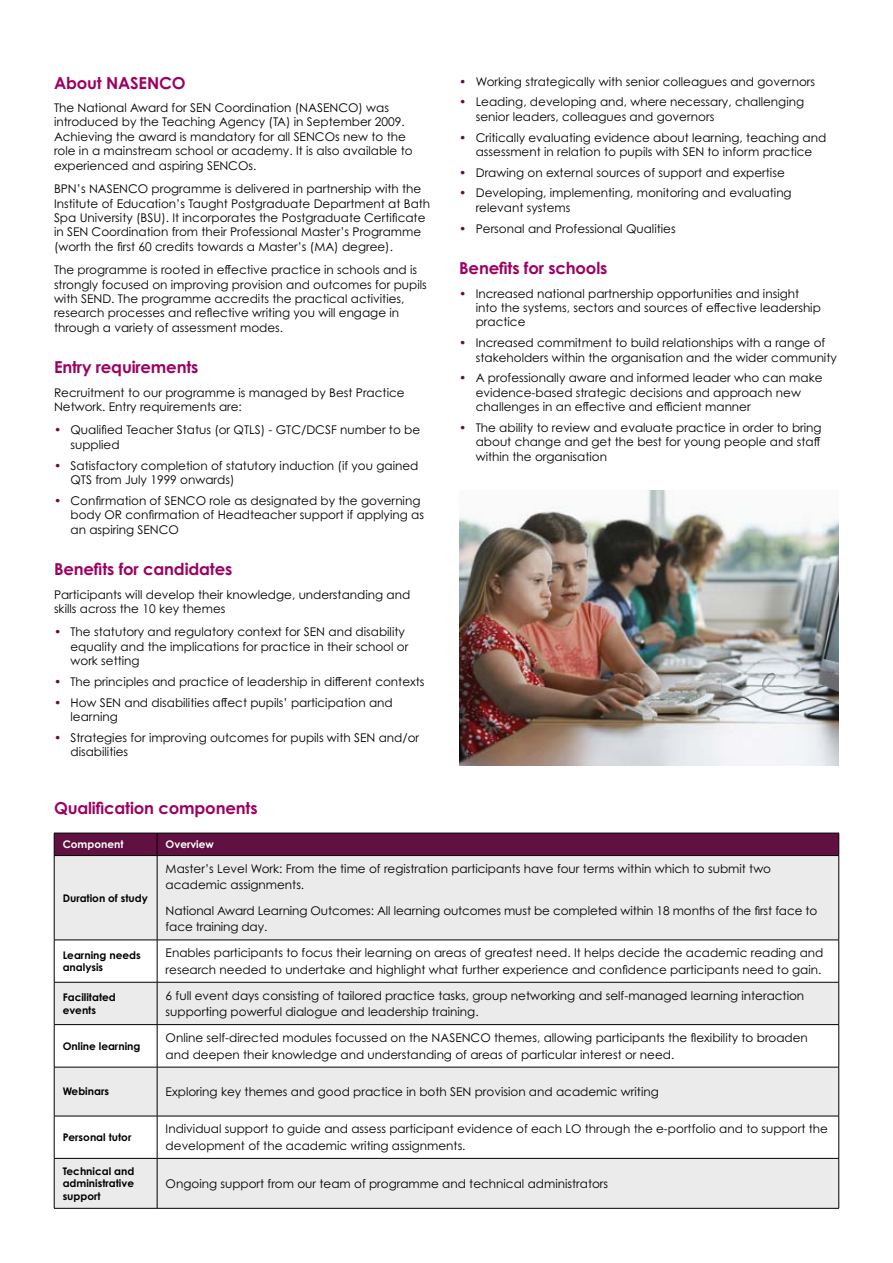
<style>
.page{position:relative;width:893px;height:1263px;background:#fff}
.page>*{position:absolute;margin:0;border:0;box-sizing:border-box;transform-origin:0 0}
.t1{font:700 16.5px "Century Gothic Pro";letter-spacing:-.01em;color:#9d0061}
.t2{font:12px/14.4px "Century Gothic Pro";color:#000}
.t3{font:700 10.5px/12.6px "Century Gothic Pro";color:#000}
.t4{font:700 10.5px "Century Gothic Pro";color:#fff}
.s1{font-family:"Century Gothic";color:#601041}
</style>
<div class="page">
<div style="left:55px;top:856px;width:783px;height:352px;background:#ebebeb"></div>
<svg style="left:55px;top:941px;width:783px;height:217px"></svg>
<hr style="left:54px;top:856px;width:1px;height:84px;background:#000">
<hr style="left:157px;top:856px;width:1px;height:84px;background:#000">
<hr style="left:838px;top:856px;width:1px;height:84px;background:#000">
<hr style="left:54px;top:940px;width:103px;height:1px;background:#000">
<hr style="left:54px;top:940px;width:1px;height:42px;background:#000">
<hr style="left:157px;top:940px;width:682px;height:1px;background:#000">
<hr style="left:157px;top:940px;width:1px;height:42px;background:#000">
<hr style="left:838px;top:940px;width:1px;height:42px;background:#000">
<hr style="left:54px;top:982px;width:103px;height:1px;background:#000">
<hr style="left:54px;top:982px;width:1px;height:42px;background:#000">
<hr style="left:157px;top:982px;width:682px;height:1px;background:#000">
<hr style="left:157px;top:982px;width:1px;height:42px;background:#000">
<hr style="left:838px;top:982px;width:1px;height:42px;background:#000">
<hr style="left:54px;top:1024px;width:103px;height:1px;background:#000">
<hr style="left:54px;top:1025px;width:1px;height:42px;background:#000">
<hr style="left:157px;top:1024px;width:682px;height:1px;background:#000">
<hr style="left:157px;top:1025px;width:1px;height:42px;background:#000">
<hr style="left:838px;top:1025px;width:1px;height:42px;background:#000">
<hr style="left:54px;top:1067px;width:103px;height:1px;background:#000">
<hr style="left:54px;top:1067px;width:1px;height:49px;background:#000">
<hr style="left:157px;top:1067px;width:682px;height:1px;background:#000">
<hr style="left:157px;top:1067px;width:1px;height:49px;background:#000">
<hr style="left:838px;top:1067px;width:1px;height:49px;background:#000">
<hr style="left:54px;top:1116px;width:103px;height:1px;background:#000">
<hr style="left:54px;top:1116px;width:1px;height:42px;background:#000">
<hr style="left:157px;top:1116px;width:682px;height:1px;background:#000">
<hr style="left:157px;top:1116px;width:1px;height:42px;background:#000">
<hr style="left:838px;top:1116px;width:1px;height:42px;background:#000">
<hr style="left:54px;top:1158px;width:1px;height:50px;background:#000">
<hr style="left:157px;top:1158px;width:1px;height:50px;background:#000">
<hr style="left:838px;top:1158px;width:1px;height:50px;background:#000">
<hr style="left:54px;top:1208px;width:103px;height:1px;background:#000">
<hr style="left:157px;top:1208px;width:682px;height:1px;background:#000">
<div style="left:54px;top:833px;width:785px;height:22px;background:#601041"></div>
<hr style="left:54px;top:855px;width:103px;height:1px;background:#000">
<hr style="left:157px;top:855px;width:682px;height:1px;background:#000">
<hr style="left:54px;top:1158px;width:103px;height:1px;background:#000">
<hr style="left:157px;top:1158px;width:682px;height:1px;background:#000">
<img style="left:459px;top:490px;width:380px;height:275px">
<h1 class="t1" style="left:54px;top:72px;width:133px">About NASENCO</h1>
<p class="t2" style="left:54px;top:100px;width:360px">The National Award for SEN Coordination (NASENCO) was introduced by the Teaching Agency (TA) in September 2009.<br>Achieving the award is mandatory for all SENCOs new to the role in a mainstream school or academy. It is also available to experienced and aspiring SENCOs.</p>
<p class="t2" style="left:54px;top:181px;width:378px">BPN’s NASENCO programme is delivered in partnership with the Institute of Education’s Taught Postgraduate Department at Bath Spa University (BSU). It incorporates the Postgraduate Certificate in SEN Coordination from their Professional Master’s Programme (worth the first 60 credits towards a Master’s (MA) degree).</p>
<p class="t2" style="left:54px;top:262px;width:374px">The programme is rooted in effective practice in schools and is strongly focused on improving provision and outcomes for pupils with SEND. The programme accredits the practical activities, research processes and reflective writing you will engage in through a variety of assessment modes.</p>
<h1 class="t1" style="left:54px;top:357px;width:146px">Entry requirements</h1>
<p class="t2" style="left:54px;top:385px;width:352px">Recruitment to our programme is managed by Best Practice<br>Network. Entry requirements are:</p>
<p class="t2" style="left:70px;top:423px;width:351px;text-indent:-16px"><span class="s1">•</span> Qualified Teacher Status (or QTLS) - GTC/DCSF number to be supplied</p>
<p class="t2" style="left:70px;top:458px;width:349px;text-indent:-16px"><span class="s1">•</span> Satisfactory completion of statutory induction (if you gained<br>QTS from July 1999 onwards)</p>
<p class="t2" style="left:70px;top:493px;width:355px;text-indent:-16px"><span class="s1">•</span> Confirmation of SENCO role as designated by the governing body OR confirmation of Headteacher support if applying as an aspiring SENCO</p>
<h1 class="t1" style="left:54px;top:559px;width:180px">Benefits for candidates</h1>
<p class="t2" style="left:54px;top:587px;width:358px">Participants will develop their knowledge, understanding and skills across the 10 key themes</p>
<p class="t2" style="left:70px;top:625px;width:339px;text-indent:-16px"><span class="s1">•</span> The statutory and regulatory context for SEN and disability equality and the implications for practice in their school or work setting</p>
<p class="t2" style="left:54px;top:674px;width:372px"><span class="s1">•</span> The principles and practice of leadership in different contexts</p>
<p class="t2" style="left:70px;top:695px;width:324px;text-indent:-16px"><span class="s1">•</span> How SEN and disabilities affect pupils’ participation and learning</p>
<p class="t2" style="left:70px;top:730px;width:350px;text-indent:-16px"><span class="s1">•</span> Strategies for improving outcomes for pupils with SEN and/or disabilities</p>
<h1 class="t1" style="left:54px;top:797px;width:205px">Qualification components</h1>
<p class="t4" style="left:63px;top:838px;width:62px">Component</p>
<p class="t4" style="left:166px;top:838px;width:50px">Overview</p>
<p class="t2" style="left:459px;top:74px;width:357px"><span class="s1">•</span> Working strategically with senior colleagues and governors</p>
<p class="t2" style="left:476px;top:95px;width:330px;text-indent:-17px"><span class="s1">•</span> Leading, developing and, where necessary, challenging senior leaders, colleagues and governors</p>
<p class="t2" style="left:459px;top:130px;width:369px;text-align:center"><span class="s1">•</span> Critically evaluating evidence about learning, teaching and assessment in relation to pupils with SEN to inform practice</p>
<p class="t2" style="left:459px;top:165px;width:327px"><span class="s1">•</span> Drawing on external sources of support and expertise</p>
<p class="t2" style="left:476px;top:186px;width:317px;text-indent:-17px"><span class="s1">•</span> Developing, implementing, monitoring and evaluating relevant systems</p>
<p class="t2" style="left:459px;top:221px;width:218px"><span class="s1">•</span> Personal and Professional Qualities</p>
<h1 class="t1" style="left:459px;top:258px;width:150px">Benefits for schools</h1>
<p class="t2" style="left:476px;top:286px;width:347px;text-indent:-16px"><span class="s1">•</span> Increased national partnership opportunities and insight into the systems, sectors and sources of effective leadership practice</p>
<p class="t2" style="left:476px;top:335px;width:363px;text-indent:-16px"><span class="s1">•</span> Increased commitment to build relationships with a range of stakeholders within the organisation and the wider community</p>
<p class="t2" style="left:476px;top:371px;width:348px;text-indent:-16px"><span class="s1">•</span> A professionally aware and informed leader who can make evidence-based strategic decisions and approach new challenges in an effective and efficient manner</p>
<p class="t2" style="left:476px;top:420px;width:347px;text-align:justify;text-indent:-16px"><span class="s1">•</span> The ability to review and evaluate practice in order to bring about change and get the best for young people and staff within the organisation</p>
<p class="t3" style="left:63px;top:891px;width:87px">Duration of study</p>
<p class="t2" style="left:166px;top:860px;width:607px;line-height:16.5px">Master’s Level Work: From the time of registration participants have four terms within which to submit two academic assignments.</p>
<p class="t2" style="left:166px;top:902px;width:653px;line-height:16.5px">National Award Learning Outcomes: All learning outcomes must be completed within 18 months of the first face to face training day.</p>
<p class="t3" style="left:63px;top:948px;width:79px">Learning needs analysis</p>
<p class="t2" style="left:166px;top:944px;width:659px;line-height:16.5px">Enables participants to focus their learning on areas of greatest need. It helps decide the academic reading and research needed to undertake and highlight what further experience and confidence participants need to gain.</p>
<p class="t3" style="left:63px;top:991px;width:55px">Facilitated events</p>
<p class="t2" style="left:166px;top:987px;width:640px;line-height:16.5px">6 full event days consisting of tailored practice tasks, group networking and self-managed learning interaction supporting powerful dialogue and leadership training.</p>
<p class="t3" style="left:63px;top:1039px;width:79px">Online learning</p>
<p class="t2" style="left:166px;top:1029px;width:644px;line-height:16.5px">Online self-directed modules focussed on the NASENCO themes, allowing participants the flexibility to broaden and deepen their knowledge and understanding of areas of particular interest or need.</p>
<p class="t3" style="left:63px;top:1085px;width:48px">Webinars</p>
<p class="t2" style="left:166px;top:1084px;width:495px">Exploring key themes and good practice in both SEN provision and academic writing</p>
<p class="t3" style="left:63px;top:1131px;width:70px">Personal tutor</p>
<p class="t2" style="left:166px;top:1120px;width:664px;line-height:16.5px">Individual support to guide and assess participant evidence of each LO through the e-portfolio and to support the development of the academic writing assignments.</p>
<p class="t3" style="left:63px;top:1164px;width:73px;text-align:justify">Technical and administrative support</p>
<p class="t2" style="left:166px;top:1176px;width:444px">Ongoing support from our team of programme and technical administrators</p>
</div>
